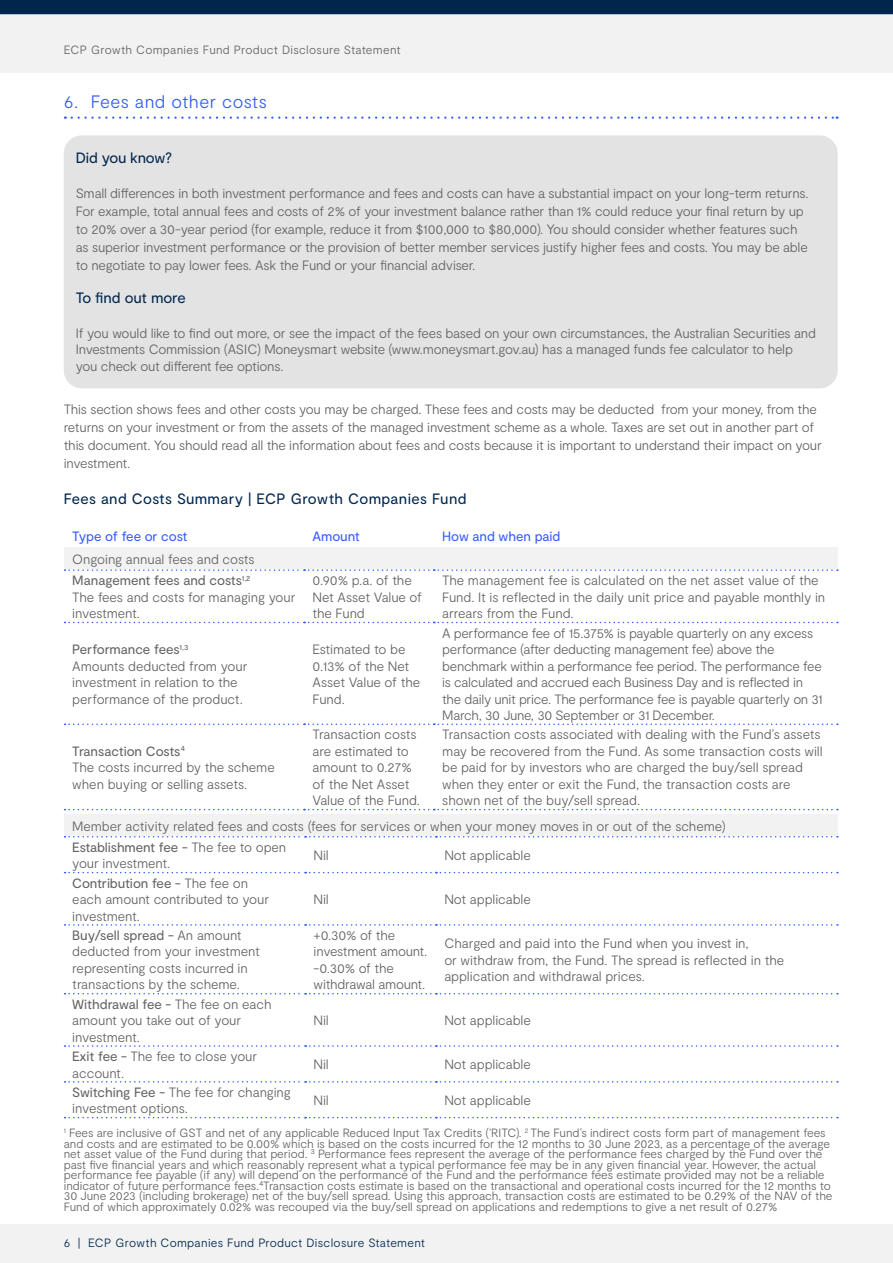
<style>
.page{position:relative;width:893px;height:1263px;background:#fff}
.page>*{position:absolute;margin:0;border:0;box-sizing:border-box;transform-origin:0 0}
.t1{font:300 18px "Moderat";letter-spacing:.02em;color:#345dff}
.Paragraph_Style_1{font:15px "Moderat";letter-spacing:.02em;color:#00264d}
.Paragraph_Style_1-2{font:15px "Moderat";letter-spacing:-.01em;color:#00264d}
.Paragraph_Style_1-3{font:15px "Moderat";letter-spacing:-.015em;color:#00264d}
.Paragraph_Style_1-4{font:300 13.5px/16.5px "Moderat";letter-spacing:-.015em;color:#636366}
.t2{font:13.5px "Moderat";letter-spacing:-.005em;color:#636366}
.t3{font:13.5px "Moderat";letter-spacing:-.005em;color:#345dff}
.t4{font:300 12px/10.5px "Moderat";letter-spacing:-.01em;color:#646464}
.t5{font:300 12px "Moderat";letter-spacing:.02em;color:#00264d}
.t6{font:300 12px "Moderat";letter-spacing:.02em;color:#636366}
.s1{font-weight:400}
</style>
<div class="page">
<div style="left:0;top:14px;width:893px;height:59px;background:#f2f2f2"></div>
<div style="left:0;top:0;width:893px;height:14px;background:#00264d"></div>
<div style="left:0;top:1224px;width:893px;height:39px;background:#f2f2f2"></div>
<div style="left:64px;top:135px;width:774px;height:253px;background:#e3e3e3;border-radius:18px"></div>
<svg style="left:72px;top:117px;width:766px;height:2px"></svg>
<div style="left:64px;top:547px;width:774px;height:23px;background:#f2f2f2"></div>
<svg style="left:65px;top:569px;width:773px;height:2px"></svg>
<svg style="left:65px;top:622px;width:773px;height:1px"></svg>
<svg style="left:65px;top:723px;width:773px;height:2px"></svg>
<svg style="left:65px;top:809px;width:773px;height:1px"></svg>
<div style="left:64px;top:814px;width:774px;height:23px;background:#f2f2f2"></div>
<svg style="left:65px;top:836px;width:773px;height:1px"></svg>
<svg style="left:65px;top:872px;width:773px;height:1px"></svg>
<svg style="left:65px;top:924px;width:773px;height:2px"></svg>
<svg style="left:65px;top:993px;width:773px;height:1px"></svg>
<svg style="left:65px;top:1045px;width:773px;height:2px"></svg>
<svg style="left:65px;top:1081px;width:773px;height:1px"></svg>
<svg style="left:65px;top:1117px;width:773px;height:1px"></svg>
<p class="t6" style="left:64px;top:42px;width:338px">ECP Growth Companies Fund Product Disclosure Statement</p>
<p class="t1" style="left:64px;top:91px;width:205px">6. Fees and other costs</p>
<p class="Paragraph_Style_1-3" style="left:76px;top:149px;width:98px">Did you know?</p>
<p class="Paragraph_Style_1-4" style="left:76px;top:184px;width:734px;line-height:18px">Small differences in both investment performance and fees and costs can have a substantial impact on your long-term returns.<br>For example, total annual fees and costs of 2% of your investment balance rather than 1% could reduce your final return by up to 20% over a 30-year period (for example, reduce it from $100,000 to $80,000). You should consider whether features such as superior investment performance or the provision of better member services justify higher fees and costs. You may be able to negotiate to pay lower fees. Ask the Fund or your financial adviser.</p>
<p class="Paragraph_Style_1-2" style="left:76px;top:288px;width:111px">To find out more</p>
<p class="Paragraph_Style_1-4" style="left:76px;top:325px;width:742px">If you would like to find out more, or see the impact of the fees based on your own circumstances, the Australian Securities and<br>Investments Commission (ASIC) Moneysmart website (www.moneysmart.gov.au) has a managed funds fee calculator to help you check out different fee options.</p>
<p class="Paragraph_Style_1-4" style="left:64px;top:400px;width:759px;line-height:18px">This section shows fees and other costs you may be charged. These fees and costs may be deducted from your money, from the returns on your investment or from the assets of the managed investment scheme as a whole. Taxes are set out in another part of this document. You should read all the information about fees and costs because it is important to understand their impact on your investment.</p>
<p class="Paragraph_Style_1" style="left:64px;top:489px;width:404px">Fees and Costs Summary | ECP Growth Companies Fund</p>
<p class="t3" style="left:72px;top:528px;width:117px">Type of fee or cost</p>
<p class="t3" style="left:313px;top:528px;width:49px">Amount</p>
<p class="t3" style="left:442px;top:528px;width:120px">How and when paid</p>
<p class="Paragraph_Style_1-4" style="left:72px;top:551px;width:184px">Ongoing annual fees and costs</p>
<p class="t2" style="left:72px;top:572px;width:180px">Management fees and costs<sup>1,2</sup></p>
<p class="Paragraph_Style_1-4" style="left:72px;top:589px;width:225px">The fees and costs for managing your investment.</p>
<p class="Paragraph_Style_1-4" style="left:313px;top:572px;width:111px">0.90% p.a. of the<br>Net Asset Value of the Fund</p>
<p class="Paragraph_Style_1-4" style="left:442px;top:572px;width:385px">The management fee is calculated on the net asset value of the<br>Fund. It is reflected in the daily unit price and payable monthly in arrears from the Fund.</p>
<p class="t2" style="left:72px;top:641px;width:118px">Performance fees<sup>1,3</sup></p>
<p class="Paragraph_Style_1-4" style="left:72px;top:658px;width:177px">Amounts deducted from your investment in relation to the performance of the product.</p>
<p class="Paragraph_Style_1-4" style="left:313px;top:641px;width:109px">Estimated to be<br>0.13% of the Net<br>Asset Value of the<br>Fund.</p>
<p class="Paragraph_Style_1-4" style="left:442px;top:625px;width:382px">A performance fee of 15.375% is payable quarterly on any excess performance (after deducting management fee) above the benchmark within a performance fee period. The performance fee is calculated and accrued each Business Day and is reflected in the daily unit price. The performance fee is payable quarterly on 31<br>March, 30 June, 30 September or 31 December.</p>
<p class="Paragraph_Style_1-4" style="left:313px;top:726px;width:109px">Transaction costs are estimated to amount to 0.27% of the Net Asset<br>Value of the Fund.</p>
<p class="Paragraph_Style_1-4" style="left:442px;top:726px;width:382px">Transaction costs associated with dealing with the Fund’s assets may be recovered from the Fund. As some transaction costs will be paid for by investors who are charged the buy/sell spread when they enter or exit the Fund, the transaction costs are shown net of the buy/sell spread.</p>
<p class="Paragraph_Style_1-4" style="left:72px;top:818px;width:655px">Member activity related fees and costs (fees for services or when your money moves in or out of the scheme)</p>
<p class="Paragraph_Style_1-4" style="left:72px;top:839px;width:215px"><span class="s1">Establishment fee -</span> The fee to open your investment.</p>
<p class="Paragraph_Style_1-4" style="left:314px;top:847px;width:17px">Nil</p>
<p class="Paragraph_Style_1-4" style="left:444px;top:847px;width:88px">Not applicable</p>
<p class="Paragraph_Style_1-4" style="left:72px;top:875px;width:198px"><span class="s1">Contribution fee -</span> The fee on each amount contributed to your investment.</p>
<p class="t2" style="left:72px;top:743px;width:114px">Transaction Costs<sup>4</sup></p>
<p class="Paragraph_Style_1-4" style="left:72px;top:759px;width:204px">The costs incurred by the scheme when buying or selling assets.</p>
<p class="Paragraph_Style_1-4" style="left:314px;top:891px;width:17px">Nil</p>
<p class="Paragraph_Style_1-4" style="left:444px;top:891px;width:88px">Not applicable</p>
<p class="Paragraph_Style_1-4" style="left:72px;top:927px;width:189px"><span class="s1">Buy/sell spread -</span> An amount deducted from your investment representing costs incurred in transactions by the scheme.</p>
<p class="Paragraph_Style_1-4" style="left:314px;top:927px;width:115px">+0.30% of the investment amount. -0.30% of the withdrawal amount.</p>
<p class="Paragraph_Style_1-4" style="left:444px;top:935px;width:306px">Charged and paid into the Fund when you invest in,</p>
<p class="Paragraph_Style_1-4" style="left:444px;top:952px;width:341px">or withdraw from, the Fund. The spread is reflected in the application and withdrawal prices.</p>
<p class="Paragraph_Style_1-4" style="left:72px;top:996px;width:201px"><span class="s1">Withdrawal fee -</span> The fee on each amount you take out of your investment.</p>
<p class="Paragraph_Style_1-4" style="left:314px;top:1012px;width:17px">Nil</p>
<p class="Paragraph_Style_1-4" style="left:444px;top:1012px;width:88px">Not applicable</p>
<p class="Paragraph_Style_1-4" style="left:72px;top:1048px;width:186px"><span class="s1">Exit fee -</span> The fee to close your account.</p>
<p class="Paragraph_Style_1-4" style="left:314px;top:1056px;width:17px">Nil</p>
<p class="Paragraph_Style_1-4" style="left:444px;top:1056px;width:88px">Not applicable</p>
<p class="Paragraph_Style_1-4" style="left:72px;top:1084px;width:220px"><span class="s1">Switching Fee -</span> The fee for changing investment options.</p>
<p class="Paragraph_Style_1-4" style="left:314px;top:1092px;width:17px">Nil</p>
<p class="Paragraph_Style_1-4" style="left:444px;top:1092px;width:88px">Not applicable</p>
<p class="t4" style="left:64px;top:1128px;width:770px"><sup>1</sup> Fees are inclusive of GST and net of any applicable Reduced Input Tax Credits (‘RITC). <sup>2</sup> The Fund’s indirect costs form part of management fees and costs and are estimated to be 0.00% which is based on the costs incurred for the 12 months to 30 June 2023, as a percentage of the average net asset value of the Fund during that period. ³ Performance fees represent the average of the performance fees charged by the Fund over the past five financial years and which reasonably represent what a typical performance fee may be in any given financial year. However, the actual performance fee payable (if any) will depend on the performance of the Fund and the performance fees estimate provided may not be a reliable indicator of future performance fees.⁴Transaction costs estimate is based on the transactional and operational costs incurred for the 12 months to 30 June 2023 (including brokerage) net of the buy/sell spread. Using this approach, transaction costs are estimated to be 0.29% of the NAV of the</p>
<p class="t4" style="left:64px;top:1201px;width:715px">Fund of which approximately 0.02% was recouped via the buy/sell spread on applications and redemptions to give a net result of 0.27%</p>
<p class="t5" style="left:64px;top:1235px;width:363px">6 | ECP Growth Companies Fund Product Disclosure Statement</p>
</div>
